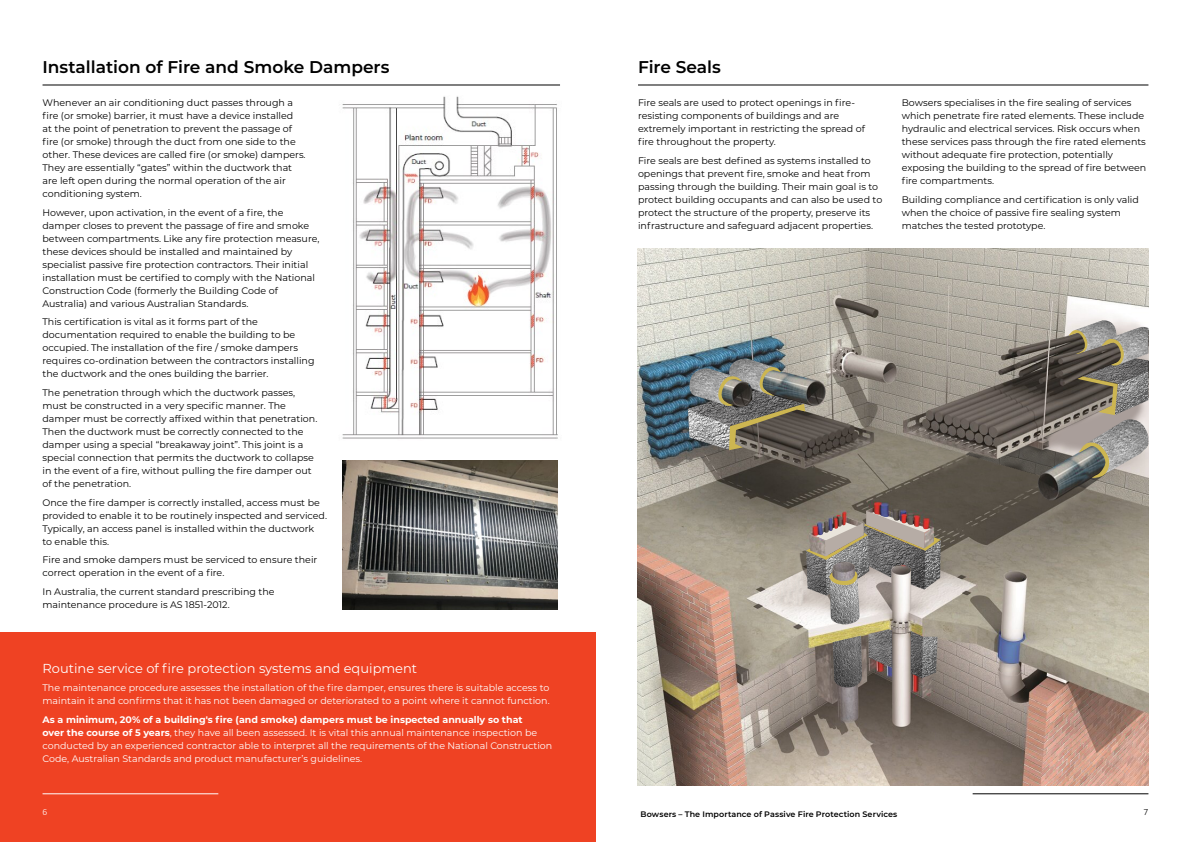
<style>
.page{position:relative;width:1191px;height:842px;background:#fff}
.page>*{position:absolute;margin:0;border:0;box-sizing:border-box;transform-origin:0 0}
.t1{font:600 17px "Montserrat";color:#000}
.t2{font:13px "Montserrat";color:#fff}
.t3{font:9.5px/13px "Montserrat";color:#000}
.t4{font:9.5px/13px "Montserrat";color:#fff}
.t5{font:300 9.5px "Calibri";color:#fff}
.t6{font:300 9.5px "Calibri";color:#000}
.t7{font:600 8px "Montserrat";letter-spacing:.01em;color:#000}
.s1{font-weight:700}
</style>
<div class="page">
<div style="left:0;top:632px;width:595px;height:210px;background:#ef4223"></div>
<hr style="left:43px;top:84px;width:517px;height:1px;background:#000">
<img style="left:637px;top:249px;width:511px;height:536px">
<img style="left:1074px;top:320px;width:43px;height:10px">
<img style="left:868px;top:630px;width:69px;height:48px">
<img style="left:728px;top:359px;width:47px;height:8px">
<img style="left:829px;top:596px;width:30px;height:28px">
<img style="left:832px;top:687px;width:30px;height:1px">
<img style="left:1086px;top:419px;width:62px;height:55px">
<svg style="left:1079px;top:442px;width:32px;height:36px"></svg>
<img style="left:1109px;top:327px;width:39px;height:3px">
<svg style="left:1068px;top:330px;width:80px;height:85px;background:#7c776c"></svg>
<svg style="left:688px;top:367px;width:117px;height:83px;background:#79786f"></svg>
<svg style="left:911px;top:631px;width:12px;height:47px"></svg>
<svg style="left:868px;top:629px;width:24px;height:39px"></svg>
<svg style="left:832px;top:636px;width:30px;height:51px;background:#696661"></svg>
<svg style="left:806px;top:511px;width:134px;height:85px;background:#948a84"></svg>
<hr style="left:638px;top:84px;width:510px;height:1px;background:#000">
<img style="left:342px;top:96px;width:216px;height:343px">
<img style="left:343px;top:461px;width:215px;height:149px">
<hr style="left:972px;top:793px;width:176px;height:1px;background:#000">
<hr style="left:43px;top:793px;width:175px;height:1px;background:#fff">
<h1 class="t1" style="left:43px;top:55px;width:348px">Installation of Fire and Smoke Dampers</h1>
<p class="t3" style="left:43px;top:96px;width:265px">Whenever an air conditioning duct passes through a fire (or smoke) barrier, it must have a device installed<br>at the point of penetration to prevent the passage of fire (or smoke) through the duct from one side to the other. These devices are called fire (or smoke) dampers.<br>They are essentially “gates” within the ductwork that are left open during the normal operation of the air conditioning system.</p>
<p class="t3" style="left:43px;top:205px;width:278px">However, upon activation, in the event of a fire, the damper closes to prevent the passage of fire and smoke between compartments. Like any fire protection measure, these devices should be installed and maintained by specialist passive fire protection contractors. Their initial installation must be certified to comply with the National Construction Code (formerly the Building Code of Australia) and various Australian Standards.</p>
<p class="t3" style="left:43px;top:315px;width:273px">This certification is vital as it forms part of the documentation required to enable the building to be occupied. The installation of the fire / smoke dampers requires co-ordination between the contractors installing the ductwork and the ones building the barrier.</p>
<p class="t3" style="left:43px;top:386px;width:276px">The penetration through which the ductwork passes, must be constructed in a very specific manner. The damper must be correctly affixed within that penetration.<br>Then the ductwork must be correctly connected to the damper using a special “breakaway joint”. This joint is a special connection that permits the ductwork to collapse in the event of a fire, without pulling the fire damper out of the penetration.</p>
<p class="t3" style="left:43px;top:495px;width:286px">Once the fire damper is correctly installed, access must be provided to enable it to be routinely inspected and serviced.<br>Typically, an access panel is installed within the ductwork<br>to enable this.</p>
<p class="t3" style="left:43px;top:553px;width:276px">Fire and smoke dampers must be serviced to ensure their correct operation in the event of a fire.</p>
<p class="t3" style="left:43px;top:585px;width:234px">In Australia, the current standard prescribing the maintenance procedure is AS 1851-2012.</p>
<h2 class="t2" style="left:43px;top:659px;width:376px">Routine service of fire protection systems and equipment</h2>
<p class="t4" style="left:43px;top:681px;width:508px">The maintenance procedure assesses the installation of the fire damper, ensures there is suitable access to maintain it and confirms that it has not been damaged or deteriorated to a point where it cannot function.</p>
<p class="t4" style="left:43px;top:713px;width:511px"><span class="s1">As a minimum, 20% of a building's fire (and smoke) dampers must be inspected annually so that<br>over the course of 5 years</span>, they have all been assessed. It is vital this annual maintenance inspection be conducted by an experienced contractor able to interpret all the requirements of the National Construction Code, Australian Standards and product manufacturer’s guidelines.</p>
<h1 class="t1" style="left:638px;top:55px;width:84px">Fire Seals</h1>
<p class="t3" style="left:638px;top:96px;width:228px">Fire seals are used to protect openings in fire&shy;resisting components of buildings and are extremely important in restricting the spread of fire throughout the property.</p>
<p class="t3" style="left:638px;top:153px;width:246px">Fire seals are best defined as systems installed to openings that prevent fire, smoke and heat from passing through the building. Their main goal is to protect building occupants and can also be used to protect the structure of the property, preserve its infrastructure and safeguard adjacent properties.</p>
<p class="t3" style="left:901px;top:96px;width:246px">Bowsers specialises in the fire sealing of services which penetrate fire rated elements. These include hydraulic and electrical services. Risk occurs when these services pass through the fire rated elements without adequate fire protection, potentially exposing the building to the spread of fire between fire compartments.</p>
<p class="t3" style="left:901px;top:192px;width:239px">Building compliance and certification is only valid when the choice of passive fire sealing system matches the tested prototype.</p>
<p class="t5" style="left:43px;top:808px;width:6px">6</p>
<p class="t7" style="left:640px;top:808px;width:258px">Bowsers – The Importance of Passive Fire Protection Services</p>
<p class="t6" style="left:1143px;top:808px;width:6px">7</p>
</div>
